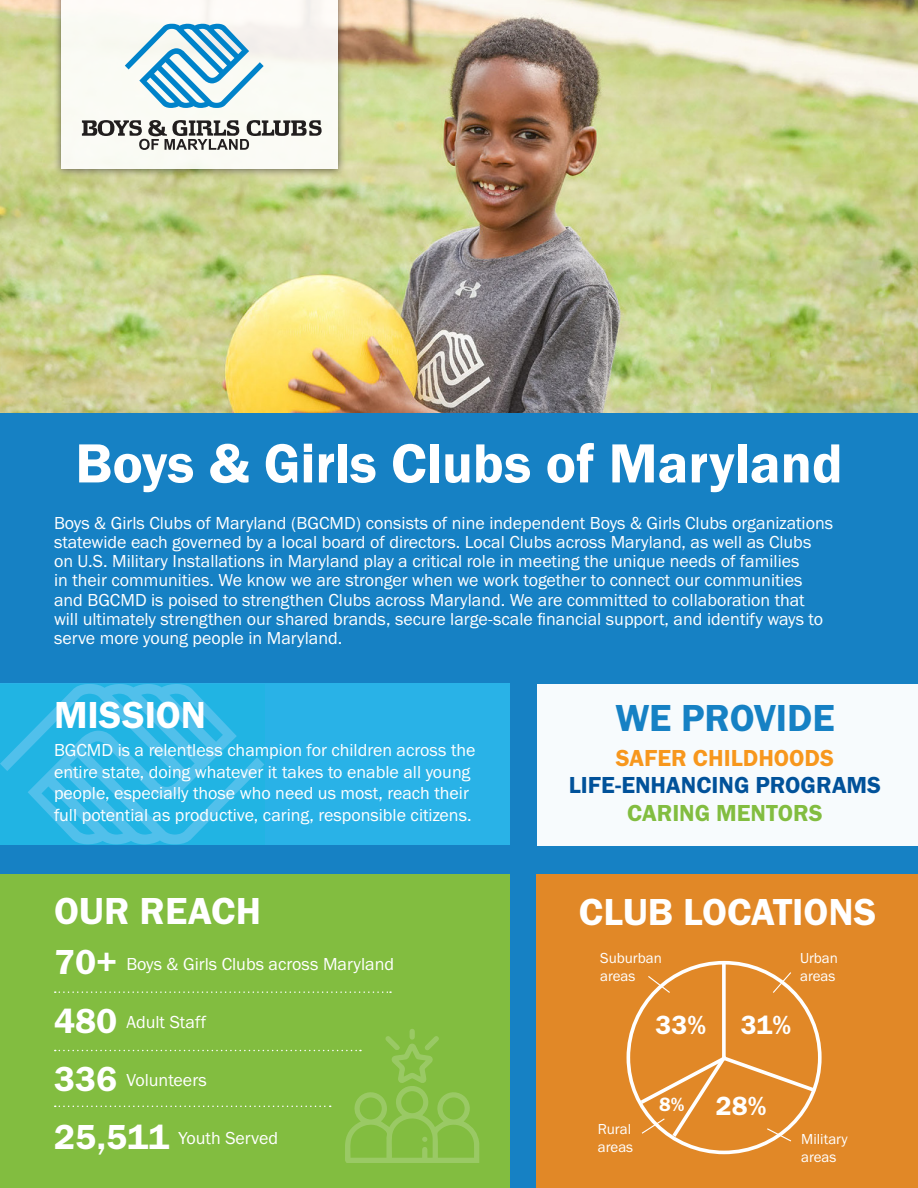
<style>
.page{position:relative;width:918px;height:1188px;background:#fff}
.page>*{position:absolute;margin:0;border:0;box-sizing:border-box;transform-origin:0 0}
.t1{font:57px "Franklin Gothic URW Dem";color:#fff}
.t2{font:39px "Franklin Gothic URW Dem";color:#fff}
.t3{font:39px "Franklin Gothic URW Dem";color:#1681c4}
.t4{font:27.15px "Franklin Gothic URW Dem";color:#fff}
.t5{font:24px "Franklin Gothic URW Dem";color:#01529a}
.t6{font:24px "Franklin Gothic URW Dem";color:#f7971d}
.t7{font:24px "Franklin Gothic URW Dem";color:#82bd40}
.t8{font:18px/19.4px "Franklin Gothic URW Boo";color:#fff}
.t9{font:15px/18px "Franklin Gothic URW Boo";color:#fff}
.s1{font-family:"Franklin Gothic URW Dem";font-size:36px}
.s2{font-size:19.95px}
</style>
<div class="page">
<div style="left:0;top:413px;width:918px;height:775px;background:#1681c4"></div>
<div style="left:0;top:683px;width:510px;height:161px;background:#29b2e7"></div>
<img style="left:0;top:0;width:918px;height:413px">
<div style="left:53px;top:0;width:294px;height:178px;background:#231f20;opacity:.75"></div>
<div style="left:62px;top:0;width:276px;height:169px;background:#fafbf4"></div>
<svg style="left:125px;top:24px;width:139px;height:84px"></svg>
<svg style="left:82px;top:120px;width:240px;height:30px"></svg>
<svg style="left:0;top:684px;width:264px;height:160px"></svg>
<div style="left:538px;top:684px;width:380px;height:161px;background:#f7fbfd"></div>
<div style="left:0;top:875px;width:510px;height:313px;background:#82bd40"></div>
<div style="left:537px;top:875px;width:381px;height:313px;background:#e18827"></div>
<svg style="left:637px;top:960px;width:182px;height:183px"></svg>
<svg style="left:55px;top:991px;width:336px;height:2px"></svg>
<svg style="left:55px;top:1029px;width:424px;height:134px"></svg>
<h1 class="t1" style="left:75px;top:428px;width:769px">Boys &amp; Girls Clubs of Maryland</h1>
<p class="t8" style="left:54px;top:513px;width:781px">Boys &amp; Girls Clubs of Maryland (BGCMD) consists of nine independent Boys &amp; Girls Clubs organizations statewide each governed by a local board of directors. Local Clubs across Maryland, as well as Clubs on U.S. Military Installations in Maryland play a critical role in meeting the unique needs of families<br>in their communities. We know we are stronger when we work together to connect our communities and BGCMD is poised to strengthen Clubs across Maryland. We are committed to collaboration that will ultimately strengthen our shared brands, secure large-scale financial support, and identify ways to serve more young people in Maryland.</p>
<h2 class="t2" style="left:54px;top:691px;width:154px">MISSION</h2>
<p class="t8" style="left:54px;top:739px;width:423px;line-height:21.6px">BGCMD is a relentless champion for children across the entire state, doing whatever it takes to enable all young people, especially those who need us most, reach their full potential as productive, caring, responsible citizens.</p>
<h2 class="t2" style="left:54px;top:887px;width:209px">OUR REACH</h2>
<p class="t8" style="left:54px;top:954px;width:342px"><span class="s1">70+</span> Boys &amp; Girls Clubs across Maryland</p>
<p class="t8" style="left:54px;top:1012px;width:154px"><span class="s1">480</span> Adult Staff</p>
<p class="t8" style="left:54px;top:1070px;width:154px"><span class="s1">336</span> Volunteers</p>
<p class="t8" style="left:54px;top:1128px;width:226px"><span class="s1">25,511</span> Youth Served</p>
<h2 class="t2" style="left:54px;top:991px;width:209px">OUR REACH</h2>
<h2 class="t3" style="left:615px;top:694px;width:221px">WE PROVIDE</h2>
<h3 class="t6" style="left:616px;top:743px;width:220px">SAFER CHILDHOODS</h3>
<h3 class="t5" style="left:569px;top:771px;width:314px">LIFE-ENHANCING PROGRAMS</h3>
<h3 class="t7" style="left:627px;top:798px;width:197px">CARING MENTORS</h3>
<h2 class="t2" style="left:579px;top:888px;width:299px">CLUB LOCATIONS</h2>
<p class="t9" style="left:600px;top:949px;width:63px">Suburban areas</p>
<p class="t9" style="left:800px;top:949px;width:39px">Urban areas</p>
<h3 class="t4" style="left:656px;top:1009px;width:52px">33%</h3>
<h3 class="t4" style="left:741px;top:1009px;width:52px">31%</h3>
<p class="t9" style="left:598px;top:1120px;width:37px">Rural areas</p>
<h3 class="t4" style="left:659px;top:1089px;width:109px"><span class="s2">8%</span> 28%</h3>
<p class="t9" style="left:801px;top:1130px;width:48px">Military areas</p>
</div>
